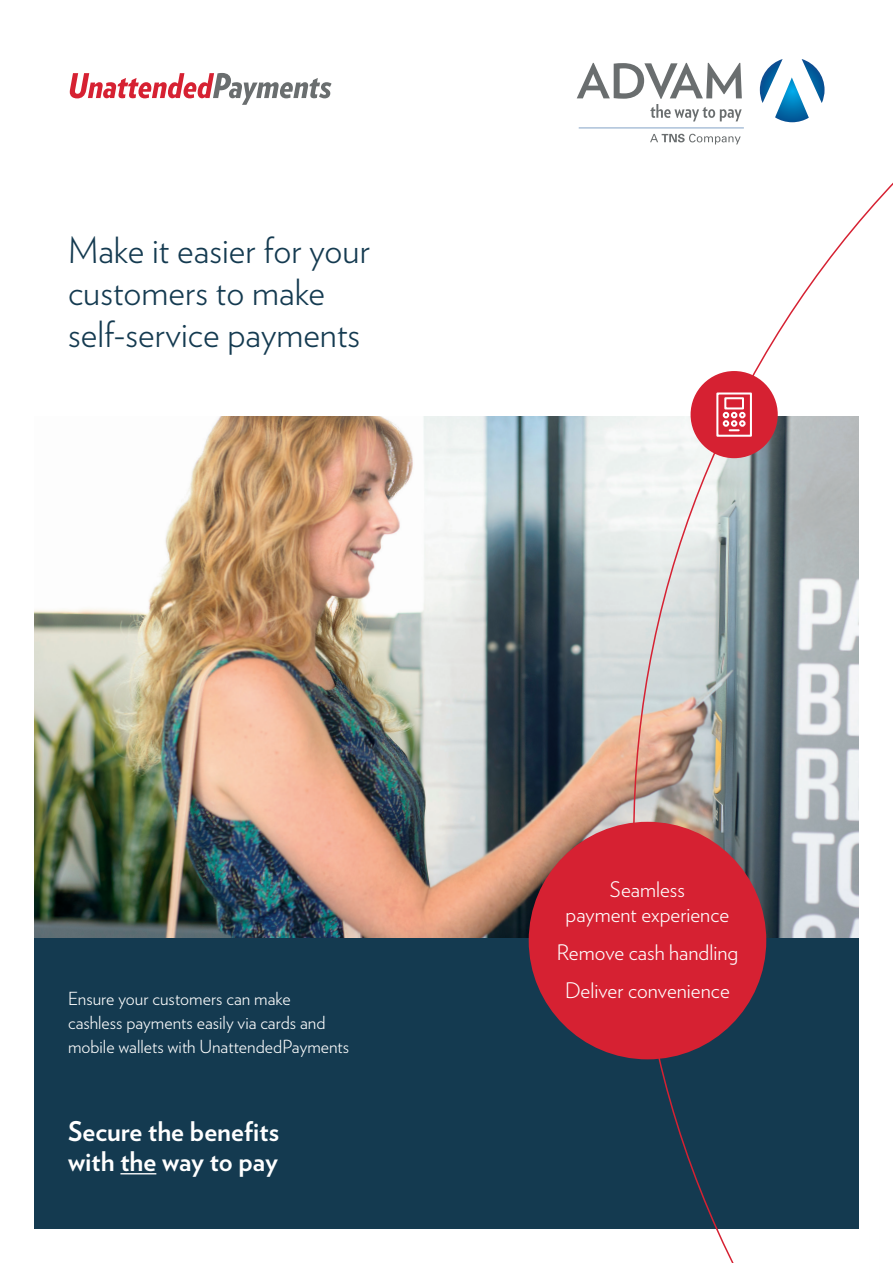
<style>
.page{position:relative;width:893px;height:1263px;background:#fff}
.page>*{position:absolute;margin:0;border:0;box-sizing:border-box;transform-origin:0 0}
.t1{font:300 36px/42px "Verlag";color:#143a50}
.t2{font:700 27px/30px "Verlag";color:#fff}
.t3{font:300 21.3px/24.9px "Verlag";color:#fff;text-align:center}
.t4{font:300 18px/24px "Verlag";color:#fff}
</style>
<div class="page">
<svg style="left:70px;top:73px;width:262px;height:32px"></svg>
<div style="left:34px;top:938px;width:825px;height:291px;background:#143a50"></div>
<img style="left:34px;top:417px;width:598px;height:521px">
<svg style="left:632px;top:62px;width:261px;height:1201px"></svg>
<div style="left:529px;top:822px;width:237px;height:237px;background:#d62132;border-radius:50%"></div>
<hr style="left:120px;top:1173px;width:36px;height:1px;background:#fff">
<svg style="left:577px;top:63px;width:165px;height:58px"></svg>
<svg style="left:760px;top:59px;width:64px;height:63px"></svg>
<svg style="left:650px;top:134px;width:91px;height:10px"></svg>
<hr style="left:579px;top:128px;width:165px;height:1px;background:#0f4d91">
<div style="left:691px;top:371px;width:87px;height:87px;background:#d62132;border-radius:50%"></div>
<svg style="left:716px;top:392px;width:36px;height:45px"></svg>
<p class="t1" style="left:68px;top:227px;width:303px">Make it easier for your customers to make self-service payments</p>
<p class="t4" style="left:68px;top:985px;width:283px">Ensure your customers can make cashless payments easily via cards and mobile wallets with UnattendedPayments</p>
<p class="t2" style="left:68px;top:1115px;width:213px">Secure the benefits with the way to pay</p>
<p class="t3" style="left:566px;top:876px;width:165px">Seamless<br>payment experience</p>
<p class="t3" style="left:557px;top:939px;width:183px">Remove cash handling</p>
<p class="t3" style="left:565px;top:976px;width:166px">Deliver convenience</p>
</div>
